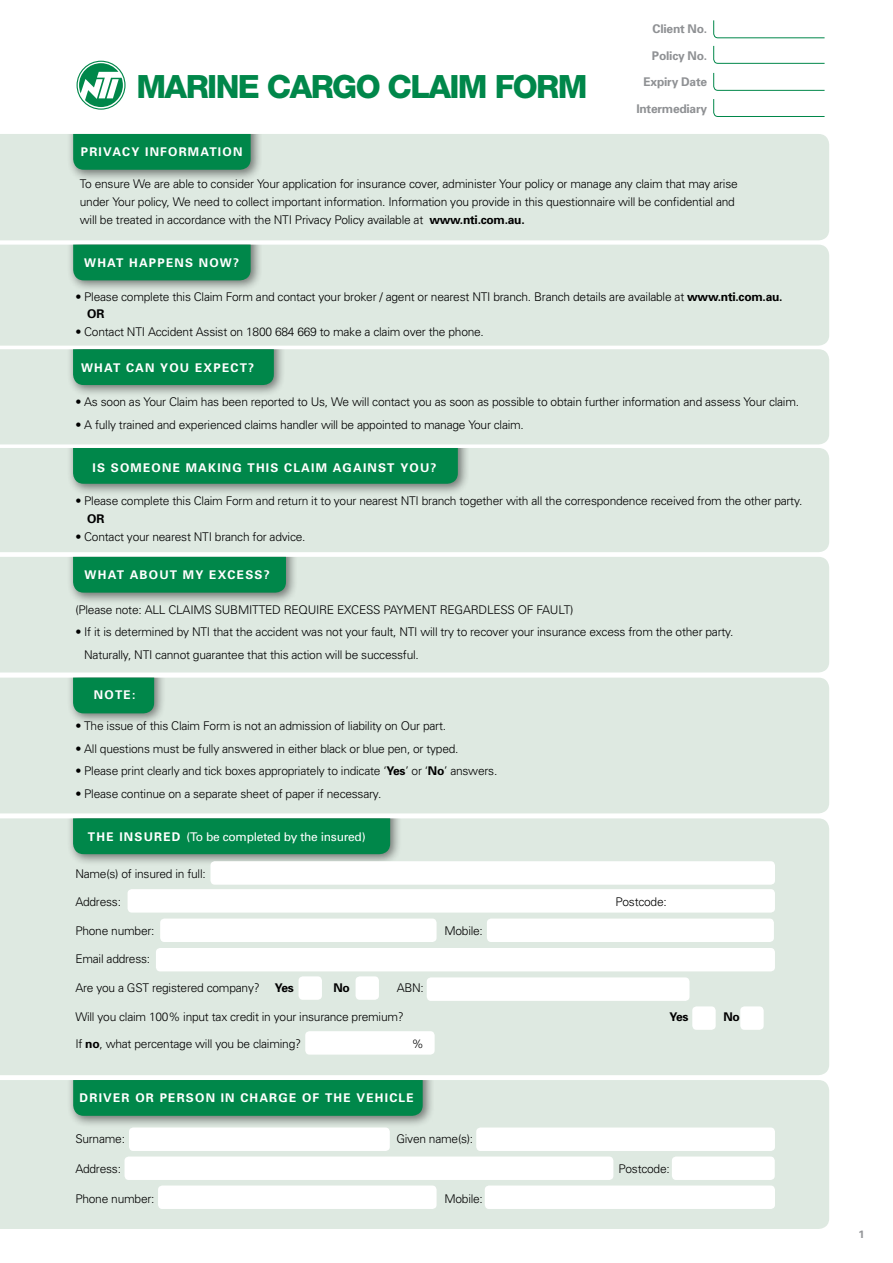
<style>
.page{position:relative;width:893px;height:1263px;background:#fff}
.page>*{position:absolute;margin:0;border:0;box-sizing:border-box;transform-origin:0 0}
.t1{font:800 32.1px "Helvetica Neue LT Std";letter-spacing:-.05em;color:#00874a}
.t2{font:300 12px/18px "Univers";letter-spacing:-.02em;color:#000}
.t3{font:700 12px "Univers";letter-spacing:.1em;color:#fff}
.t4{font:700 12px/26.4px "Univers";letter-spacing:-.02em;color:#8f9194}
.t5{font:12px "Univers";letter-spacing:-.02em;color:#fff}
.t6{font:700 12px "Univers";letter-spacing:-.02em;color:#000}
.t7{font:700 10.65px "Univers";color:#939598}
.s1{font-weight:700}
</style>
<div class="page">
<div style="left:0;top:818px;width:829px;height:257px;background:#dee9e1"></div>
<div style="left:67px;top:818px;width:335px;height:48px;background:#000;opacity:.5"></div>
<div style="left:73px;top:818px;width:317px;height:36px;background:#00874a"></div>
<div style="left:210px;top:861px;width:565px;height:24px;background:#fff;border-radius:4px"></div>
<div style="left:128px;top:889px;width:647px;height:23px;background:#fff;border-radius:4px"></div>
<div style="left:487px;top:918px;width:287px;height:24px;background:#fff;border-radius:4px"></div>
<div style="left:160px;top:918px;width:277px;height:24px;background:#fff;border-radius:4px"></div>
<div style="left:156px;top:948px;width:619px;height:23px;background:#fff;border-radius:4px"></div>
<div style="left:0;top:557px;width:829px;height:115px;background:#dee9e1"></div>
<div style="left:67px;top:557px;width:231px;height:47px;background:#000;opacity:.5"></div>
<div style="left:73px;top:557px;width:213px;height:36px;background:#00874a"></div>
<div style="left:0;top:678px;width:829px;height:135px;background:#dee9e1"></div>
<div style="left:67px;top:678px;width:99px;height:47px;background:#000;opacity:.5"></div>
<div style="left:73px;top:678px;width:81px;height:35px;background:#00874a"></div>
<div style="left:0;top:134px;width:829px;height:106px;background:#dee9e1"></div>
<div style="left:67px;top:134px;width:195px;height:47px;background:#000;opacity:.5"></div>
<div style="left:73px;top:134px;width:178px;height:36px;background:#00874a"></div>
<div style="left:0;top:245px;width:829px;height:101px;background:#dee9e1"></div>
<div style="left:67px;top:245px;width:195px;height:47px;background:#000;opacity:.5"></div>
<div style="left:73px;top:245px;width:178px;height:35px;background:#00874a"></div>
<div style="left:0;top:349px;width:829px;height:95px;background:#dee9e1"></div>
<div style="left:67px;top:349px;width:218px;height:48px;background:#000;opacity:.5"></div>
<div style="left:73px;top:349px;width:201px;height:36px;background:#00874a"></div>
<div style="left:0;top:448px;width:829px;height:104px;background:#dee9e1"></div>
<div style="left:67px;top:448px;width:402px;height:47px;background:#000;opacity:.5"></div>
<div style="left:73px;top:448px;width:385px;height:36px;background:#00874a"></div>
<svg style="left:77px;top:61px;width:49px;height:49px"></svg>
<div style="left:305px;top:1031px;width:130px;height:23px;background:#fff;border-radius:4px"></div>
<div style="left:299px;top:976px;width:23px;height:24px;background:#fff;border-radius:4px"></div>
<div style="left:356px;top:976px;width:23px;height:24px;background:#fff;border-radius:4px"></div>
<div style="left:692px;top:1006px;width:24px;height:24px;background:#fff;border-radius:4px"></div>
<div style="left:740px;top:1006px;width:24px;height:24px;background:#fff;border-radius:4px"></div>
<div style="left:427px;top:977px;width:262px;height:24px;background:#fff;border-radius:4px"></div>
<svg style="left:713px;top:20px;width:112px;height:19px"></svg>
<svg style="left:713px;top:45px;width:112px;height:19px"></svg>
<svg style="left:713px;top:72px;width:112px;height:19px"></svg>
<svg style="left:713px;top:99px;width:112px;height:18px"></svg>
<div style="left:0;top:1080px;width:829px;height:149px;background:#dee9e1"></div>
<div style="left:67px;top:1080px;width:367px;height:47px;background:#000;opacity:.5"></div>
<div style="left:73px;top:1080px;width:350px;height:36px;background:#00874a"></div>
<div style="left:476px;top:1127px;width:299px;height:24px;background:#fff;border-radius:4px"></div>
<div style="left:129px;top:1127px;width:261px;height:24px;background:#fff;border-radius:4px"></div>
<div style="left:485px;top:1185px;width:290px;height:24px;background:#fff;border-radius:4px"></div>
<div style="left:158px;top:1185px;width:279px;height:24px;background:#fff;border-radius:4px"></div>
<div style="left:125px;top:1156px;width:488px;height:24px;background:#fff;border-radius:4px"></div>
<div style="left:672px;top:1156px;width:103px;height:24px;background:#fff;border-radius:4px"></div>
<h1 class="t1" style="left:136px;top:67px;width:313px">MARINE CARGO CLAIM</h1>
<h1 class="t1" style="left:495px;top:67px;width:67px">FORM</h1>
<p class="t3" style="left:81px;top:144px;width:163px">PRIVACY INFORMATION</p>
<p class="t4" style="left:652px;top:15px;width:57px">CLIENT NO.<br>POLICY NO.</p>
<p class="t4" style="left:636px;top:68px;width:72px;text-align:center">EXPIRY DATE<br>INTERMEDIARY</p>
<p class="t2" style="left:80px;top:174px;width:659px">To ensure We are able to consider Your application for insurance cover, administer Your policy or manage any claim that may arise under Your policy, We need to collect important information. Information you provide in this questionnaire will be confidential and will be treated in accordance with the NTI Privacy Policy available at <span class="s1">WWW.NTI.COM.AU.</span></p>
<p class="t3" style="left:84px;top:255px;width:65px">WHAT HAPP</p>
<p class="t3" style="left:166px;top:255px;width:75px">ENS NOW?</p>
<p class="t2" style="left:87px;top:288px;width:697px;line-height:17.1px;text-indent:-12px">• Please complete this Claim Form and contact your broker / agent or nearest NTI branch. Branch details are available at <span class="s1">WWW.NTI.COM.AU.<br>OR</span></p>
<p class="t2" style="left:75px;top:323px;width:410px">• Contact NTI Accident Assist on 1800 684 669 to make a claim over the phone.</p>
<p class="t3" style="left:81px;top:360px;width:56px">WHAT CAN</p>
<p class="t3" style="left:160px;top:360px;width:96px">YO U EXPECT?</p>
<p class="t2" style="left:75px;top:393px;width:725px">• As soon as Your Claim has been reported to Us, We will contact you as soon as possible to obtain further information and assess Your claim.</p>
<p class="t2" style="left:75px;top:415px;width:450px">• A fully trained and experienced claims handler will be appointed to manage Your claim.</p>
<p class="t3" style="left:93px;top:460px;width:218px">IS SOM EONE MAKING THIS CLAIM</p>
<p class="t3" style="left:333px;top:460px;width:30px">AGAIN</p>
<p class="t3" style="left:378px;top:460px;width:60px">ST YOU?</p>
<p class="t2" style="left:75px;top:491px;width:729px">• Please complete this Claim Form and return it to your nearest NTI branch together with all the correspondence received from the other party.</p>
<p class="t6" style="left:87px;top:511px;width:19px">OR</p>
<p class="t2" style="left:75px;top:527px;width:232px">• Contact your nearest NTI branch for advice.</p>
<p class="t3" style="left:85px;top:567px;width:110px">WHAT ABOUT MY</p>
<p class="t3" style="left:209px;top:567px;width:62px">EXCESS?</p>
<p class="t2" style="left:75px;top:600px;width:500px">(Please note: ALL CLAIMS SUBMITTED REQUIRE EXCESS PAYMENT REGARDLESS OF FAULT)</p>
<p class="t2" style="left:84px;top:620px;width:651px;line-height:22.5px;text-indent:-9px">• If it is determined by NTI that the accident was not your fault, NTI will try to recover your insurance excess from the other party.<br>Naturally, NTI cannot guarantee that this action will be successful.</p>
<p class="t3" style="left:94px;top:686px;width:11px">NOT</p>
<p class="t3" style="left:124px;top:686px;width:13px">E:</p>
<p class="t2" style="left:75px;top:717px;width:372px">• The issue of this Claim Form is not an admission of liability on Our part.</p>
<p class="t2" style="left:75px;top:739px;width:385px">• All questions must be fully answered in either black or blue pen, or typed.</p>
<p class="t2" style="left:75px;top:762px;width:423px">• Please print clearly and tick boxes appropriately to indicate ‘<span class="s1">YES</span>’ or ‘<span class="s1">NO</span>’ answers.</p>
<p class="t2" style="left:75px;top:784px;width:307px">• Please continue on a separate sheet of paper if necessary.</p>
<p class="t5" style="left:88px;top:829px;width:279px"><span class="s1">T HE IN SUR ED</span> (To be completed by the insured)</p>
<p class="t2" style="left:75px;top:864px;width:132px">Name(s) of insured in full:</p>
<p class="t2" style="left:75px;top:892px;width:47px">Address:</p>
<p class="t2" style="left:615px;top:892px;width:53px">Postcode:</p>
<p class="t2" style="left:75px;top:921px;width:81px">Phone number:</p>
<p class="t2" style="left:444px;top:921px;width:40px">Mobile:</p>
<p class="t2" style="left:75px;top:949px;width:76px">Email address:</p>
<p class="t2" style="left:75px;top:978px;width:186px">Are you a GST registered company?</p>
<p class="t6" style="left:275px;top:979px;width:21px">YES</p>
<p class="t6" style="left:333px;top:979px;width:18px">NO</p>
<p class="t2" style="left:397px;top:978px;width:29px">ABN:</p>
<p class="t2" style="left:75px;top:1007px;width:330px">Will you claim 100% input tax credit in your insurance premium?</p>
<p class="t6" style="left:669px;top:1009px;width:21px">YES</p>
<p class="t6" style="left:723px;top:1009px;width:18px">NO</p>
<p class="t2" style="left:75px;top:1034px;width:227px">If <span class="s1">NO</span>, what percentage will you be claiming?</p>
<p class="t2" style="left:412px;top:1034px;width:13px">%</p>
<p class="t3" style="left:80px;top:1090px;width:19px">DRIV</p>
<p class="t3" style="left:113px;top:1090px;width:33px">ER OR</p>
<p class="t3" style="left:160px;top:1090px;width:46px">PERSON</p>
<p class="t3" style="left:221px;top:1090px;width:194px">IN CHARGE OF THE VEHICLE</p>
<p class="t2" style="left:75px;top:1129px;width:51px">Surname:</p>
<p class="t2" style="left:396px;top:1129px;width:78px">Given name(s):</p>
<p class="t2" style="left:75px;top:1159px;width:47px">Address:</p>
<p class="t2" style="left:618px;top:1159px;width:53px">Postcode:</p>
<p class="t2" style="left:75px;top:1189px;width:81px">Phone number:</p>
<p class="t2" style="left:444px;top:1189px;width:40px">Mobile:</p>
<p class="t7" style="left:858px;top:1227px;width:8px">1</p>
</div>
